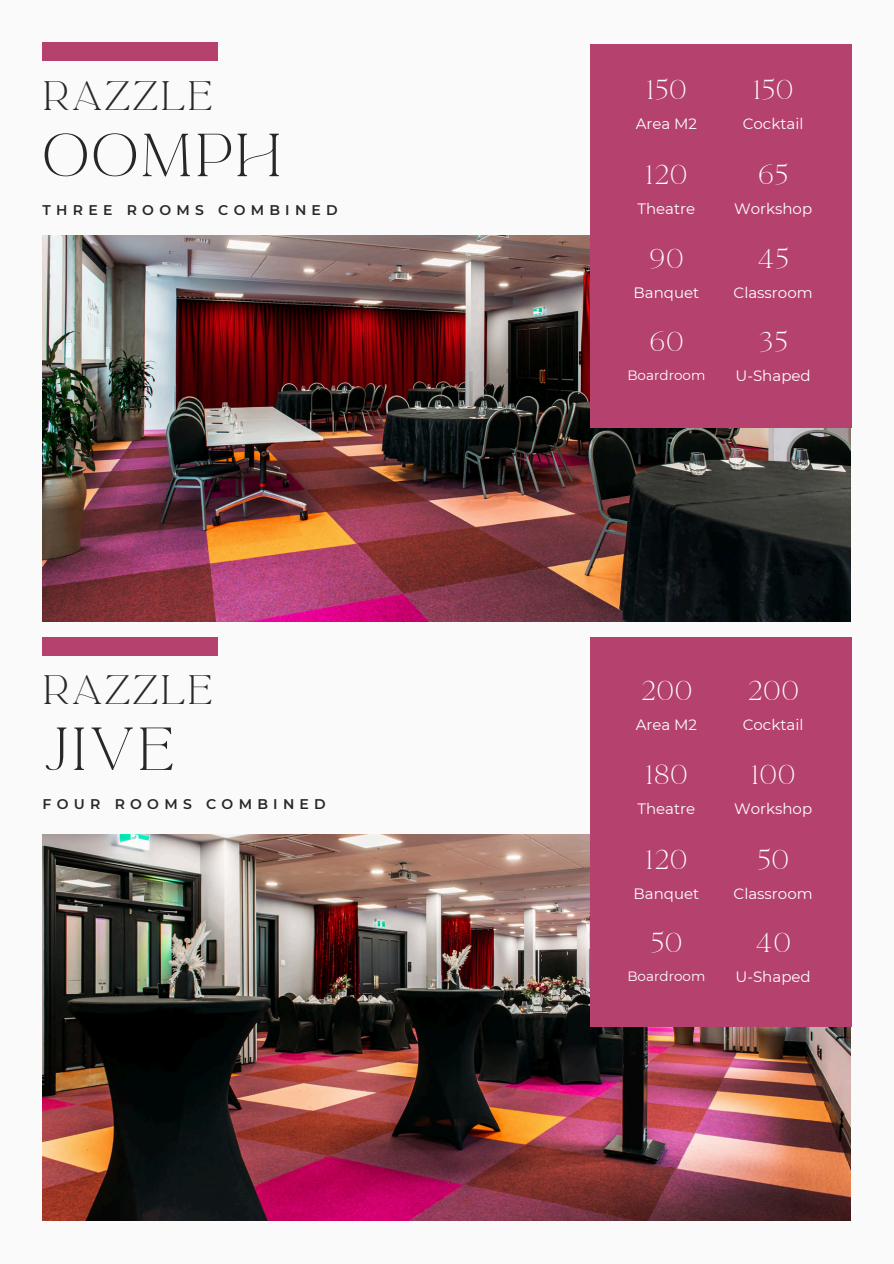
<style>
.page{position:relative;width:894px;height:1264px;background:#fff}
.page>*{position:absolute;margin:0;border:0;box-sizing:border-box;transform-origin:0 0}
.t1{font:52.95px "La Luxes Serif";letter-spacing:.055em;color:#282726}
.t2{font:36px "La Luxes Serif";letter-spacing:.055em;color:#282726}
.t3{font:24px "La Luxes Serif";letter-spacing:.055em;color:#fff}
.t4{font:15px "Montserrat";color:#fff}
.t5{font:600 13.95px "Montserrat";letter-spacing:.375em;color:#282726}
.t6{font:13.5px "Montserrat";color:#fff}
</style>
<div class="page">
<div style="left:0;top:0;width:893px;height:1263px;background:#fafafa"></div>
<div style="left:43px;top:43px;width:175px;height:18px;background:#b4416e"></div>
<img style="left:43px;top:236px;width:807px;height:386px">
<div style="left:590px;top:44px;width:260px;height:383px;background:#b4416e"></div>
<div style="left:43px;top:637px;width:175px;height:18px;background:#b4416e"></div>
<img style="left:43px;top:834px;width:807px;height:386px">
<div style="left:590px;top:637px;width:260px;height:389px;background:#b4416e"></div>
<h1 class="t2" style="left:43px;top:70px;width:172px">RAZZLE</h1>
<p class="t1" style="left:43px;top:117px;width:239px">OOMPH</p>
<h4 class="t5" style="left:43px;top:201px;width:297px">THREE ROOMS COMBINED</h4>
<p class="t2" style="left:43px;top:663px;width:172px">RAZZLE</p>
<h2 class="t1" style="left:43px;top:711px;width:134px">JIVE</h2>
<p class="t5" style="left:43px;top:795px;width:285px">FOUR ROOMS COMBINED</p>
<p class="t3" style="left:646px;top:73px;width:42px">150</p>
<h2 class="t4" style="left:635px;top:115px;width:63px">Area M2</h2>
<p class="t3" style="left:752px;top:73px;width:42px">150</p>
<p class="t4" style="left:742px;top:115px;width:62px">Cocktail</p>
<p class="t3" style="left:645px;top:157px;width:43px">120</p>
<p class="t3" style="left:757px;top:157px;width:32px">65</p>
<p class="t4" style="left:637px;top:199px;width:59px">Theatre</p>
<p class="t4" style="left:733px;top:199px;width:80px">Workshop</p>
<p class="t3" style="left:649px;top:242px;width:36px">90</p>
<p class="t3" style="left:757px;top:242px;width:33px">45</p>
<p class="t4" style="left:633px;top:283px;width:67px">Banquet</p>
<p class="t4" style="left:733px;top:283px;width:81px">Classroom</p>
<p class="t3" style="left:649px;top:325px;width:35px">60</p>
<p class="t3" style="left:758px;top:325px;width:31px">35</p>
<p class="t6" style="left:627px;top:367px;width:79px">Boardroom</p>
<p class="t4" style="left:735px;top:366px;width:77px">U-Shaped</p>
<p class="t3" style="left:640px;top:673px;width:53px">200</p>
<p class="t4" style="left:635px;top:715px;width:63px">Area M2</p>
<p class="t3" style="left:747px;top:673px;width:53px">200</p>
<p class="t4" style="left:742px;top:715px;width:62px">Cocktail</p>
<h4 class="t3" style="left:645px;top:757px;width:44px">180</h4>
<p class="t3" style="left:751px;top:757px;width:45px">100</p>
<p class="t4" style="left:637px;top:799px;width:59px">Theatre</p>
<p class="t4" style="left:733px;top:799px;width:80px">Workshop</p>
<p class="t3" style="left:645px;top:842px;width:43px">120</p>
<p class="t3" style="left:757px;top:842px;width:33px">50</p>
<p class="t4" style="left:633px;top:884px;width:67px">Banquet</p>
<p class="t4" style="left:733px;top:884px;width:81px">Classroom</p>
<p class="t3" style="left:650px;top:925px;width:33px">50</p>
<p class="t3" style="left:755px;top:925px;width:36px">40</p>
<p class="t6" style="left:627px;top:967px;width:79px">Boardroom</p>
<p class="t4" style="left:735px;top:967px;width:77px">U-Shaped</p>
</div>
